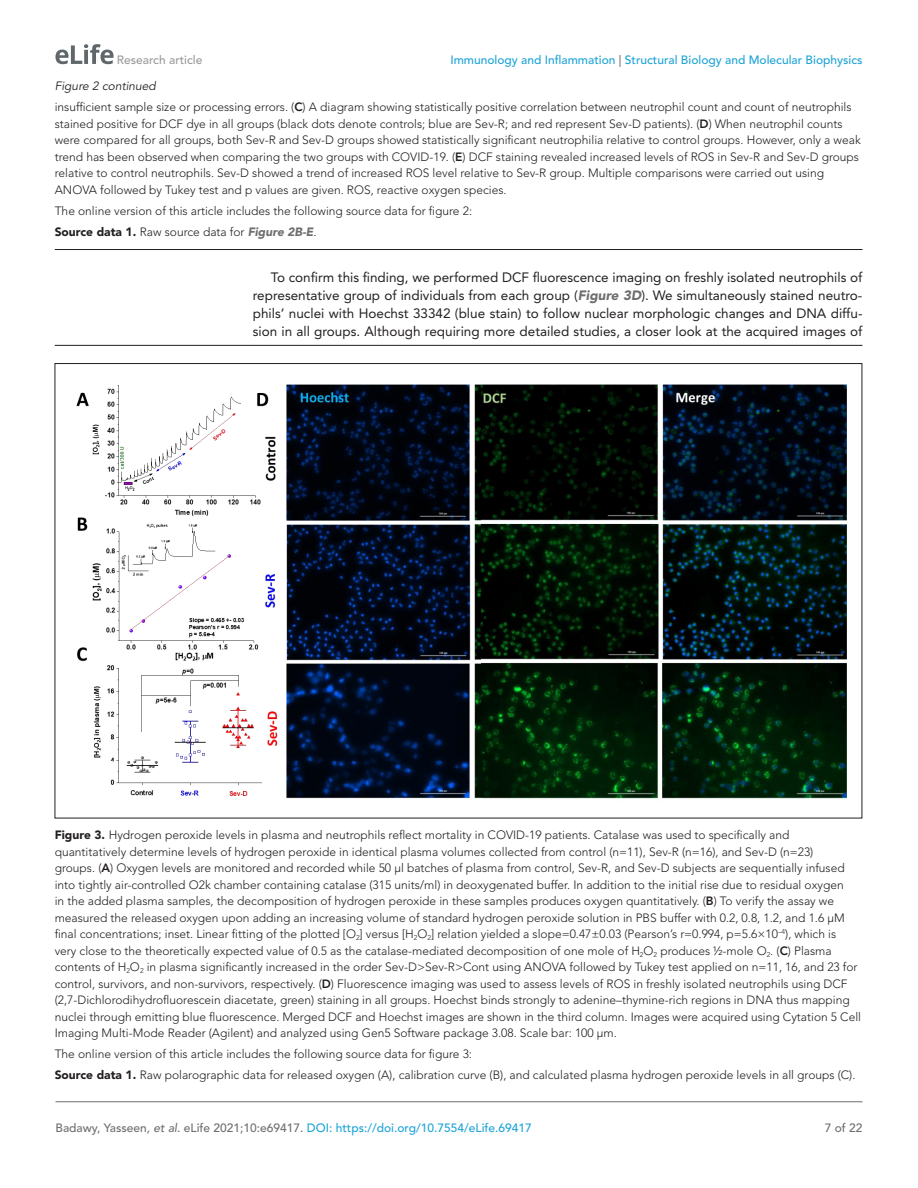
<style>
.page{position:relative;width:918px;height:1188px;background:#fff}
.page>*{position:absolute;margin:0;border:0;box-sizing:border-box;transform-origin:0 0}
.t1{font:13.5px/18px "Avenir LT Std";color:#231f20;text-align:justify}
.t2{font:300 12px/16.5px "Avenir LT Std";color:#231f20}
.t3{font:500 12px "Avenir LT Std";color:#1ea4d7}
.t4{font:italic 12px "Avenir LT Std";color:#231f20}
.t5{font:500 12px "Avenir LT Std";color:#9a9a9a}
.t6{font:500 12px "Avenir LT Std";color:#6e6e70}
.s1{color:#6e6e70}
.s2{font-weight:800}
.s3{font-weight:900}
.s4{font-weight:900;font-style:italic;color:#6e6e70}
.s5{font-style:italic;color:#6e6e70}
</style>
<div class="page">
<svg style="left:55px;top:44px;width:59px;height:20px"></svg>
<hr style="left:56px;top:1101px;width:806px;height:1px;background:#6e6e70">
<hr style="left:55px;top:249px;width:807px;height:1px;background:#231f20">
<hr style="left:55px;top:345px;width:807px;height:1px;background:#231f20">
<img style="left:76px;top:384px;width:771px;height:415px">
<p class="t5" style="left:117px;top:53px;width:87px">Research article</p>
<p class="t3" style="left:450px;top:53px;width:414px">Immunology and Inflammation <span class="s1">|</span> Structural Biology and Molecular Biophysics</p>
<p class="t4" style="left:55px;top:79px;width:103px">Figure 2 continued</p>
<p class="t2" style="left:55px;top:99px;width:808px">insufficient sample size or processing errors. (<span class="s2">C</span>) A diagram showing statistically positive correlation between neutrophil count and count of neutrophils stained positive for DCF dye in all groups (black dots denote controls; blue are Sev-R; and red represent Sev-D patients). (<span class="s2">D</span>) When neutrophil counts were compared for all groups, both Sev-R and Sev-D groups showed statistically significant neutrophilia relative to control groups. However, only a weak trend has been observed when comparing the two groups with COVID-19. (<span class="s2">E</span>) DCF staining revealed increased levels of ROS in Sev-R and Sev-D groups relative to control neutrophils. Sev-D showed a trend of increased ROS level relative to Sev-R group. Multiple comparisons were carried out using ANOVA followed by Tukey test and p values are given. ROS, reactive oxygen species.</p>
<p class="t2" style="left:55px;top:200px;width:419px;line-height:21px">The online version of this article includes the following source data for figure 2:<br><span class="s3">Source data 1.</span> Raw source data for <span class="s4">Figure 2B-E</span>.</p>
<p class="t1" style="left:253px;top:269px;width:611px;text-indent:18px">To confirm this finding, we performed DCF fluorescence imaging on freshly isolated neutrophils of representative group of individuals from each group (<span class="s4">Figure 3D</span>). We simultaneously stained neutro&shy;phils’ nuclei with Hoechst 33342 (blue stain) to follow nuclear morphologic changes and DNA diffu&shy;sion in all groups. Although requiring more detailed studies, a closer look at the acquired images of</p>
<p class="t2" style="left:55px;top:827px;width:808px"><span class="s3">Figure 3.</span> Hydrogen peroxide levels in plasma and neutrophils reflect mortality in COVID-19 patients. Catalase was used to specifically and quantitatively determine levels of hydrogen peroxide in identical plasma volumes collected from control (n=11), Sev-R (n=16), and Sev-D (n=23)<br>groups. (<span class="s2">A</span>) Oxygen levels are monitored and recorded while 50 μl batches of plasma from control, Sev-R, and Sev-D subjects are sequentially infused into tightly air-controlled O2k chamber containing catalase (315 units/ml) in deoxygenated buffer. In addition to the initial rise due to residual oxygen<br>in the added plasma samples, the decomposition of hydrogen peroxide in these samples produces oxygen quantitatively. (<span class="s2">B</span>) To verify the assay we measured the released oxygen upon adding an increasing volume of standard hydrogen peroxide solution in PBS buffer with 0.2, 0.8, 1.2, and 1.6 μM final concentrations; inset. Linear fitting of the plotted [O<sub>2</sub>] versus [H<sub>2</sub>O<sub>2</sub>] relation yielded a slope=0.47±0.03 (Pearson’s r=0.994, p=5.6×10<sup>–4</sup>), which is<br>very close to the theoretically expected value of 0.5 as the catalase-mediated decomposition of one mole of H<sub>2</sub>O<sub>2</sub> produces ½-mole O<sub>2</sub>. (<span class="s2">C</span>) Plasma contents of H<sub>2</sub>O<sub>2</sub> in plasma significantly increased in the order Sev-D&gt;Sev-R&gt;Cont using ANOVA followed by Tukey test applied on n=11, 16, and 23 for control, survivors, and non-survivors, respectively. (<span class="s2">D</span>) Fluorescence imaging was used to assess levels of ROS in freshly isolated neutrophils using DCF (2,7-Dichlorodihydrofluorescein diacetate, green) staining in all groups. Hoechst binds strongly to adenine–thymine-rich regions in DNA thus mapping nuclei through emitting blue fluorescence. Merged DCF and Hoechst images are shown in the third column. Images were acquired using Cytation 5 Cell Imaging Multi-Mode Reader (Agilent) and analyzed using Gen5 Software package 3.08. Scale bar: 100 µm.</p>
<p class="t2" style="left:55px;top:1044px;width:802px;line-height:21px">The online version of this article includes the following source data for figure 3:<br><span class="s3">Source data 1.</span> Raw polarographic data for released oxygen (A), calibration curve (B), and calculated plasma hydrogen peroxide levels in all groups (C).</p>
<p class="t3" style="left:56px;top:1121px;width:478px"><span class="s1">Badawy, Yasseen</span><span class="s5">, et al</span><span class="s1">. eLife 2021;10:e69417.</span> DOI: https://doi.org/10.7554/eLife.69417</p>
<p class="t6" style="left:825px;top:1121px;width:39px">7 of 22</p>
</div>
